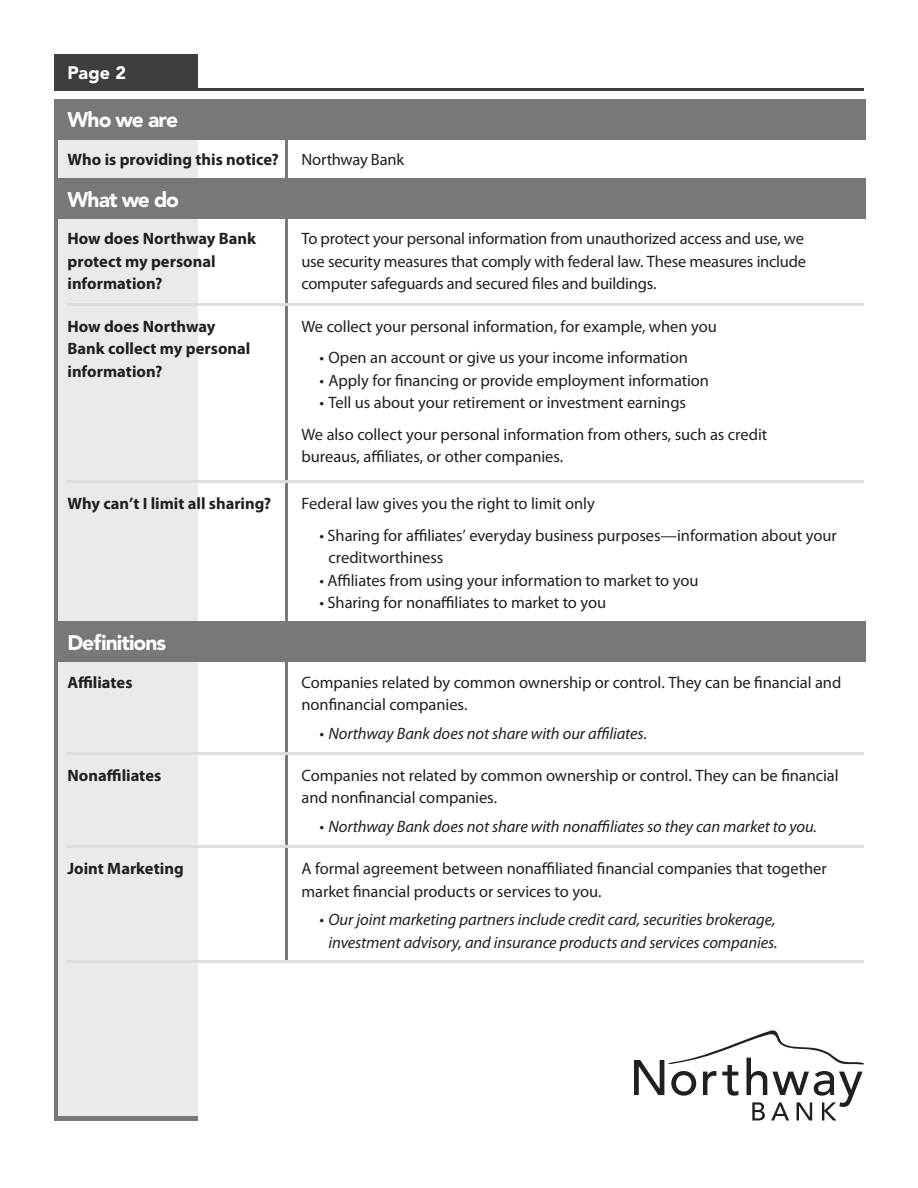
<style>
.page{position:relative;width:918px;height:1188px;background:#fff}
.page>*{position:absolute;margin:0;border:0;box-sizing:border-box;transform-origin:0 0}
.t1{font:900 21px "Avenir";letter-spacing:-.045em;color:#fff}
.t2{font:900 18px "Avenir";color:#fff}
.t3{font:16.5px/22.5px "Myriad Pro";letter-spacing:-.005em;color:#231f20}
.t4{font:italic 16.5px/22.5px "Myriad Pro";letter-spacing:-.005em;color:#231f20;text-align:center}
.t5{font:700 16.5px/22.5px "Myriad Pro";color:#231f20}
</style>
<div class="page">
<div style="left:54px;top:99px;width:144px;height:1021px;background:#76787b"></div>
<div style="left:58px;top:219px;width:797px;height:403px;background:linear-gradient(to right,#f2f2f2,#fff)"></div>
<div style="left:58px;top:644px;width:797px;height:472px;background:linear-gradient(to right,#f2f2f2,#fff)"></div>
<div style="left:54px;top:54px;width:144px;height:36px;background:#3e3e3f"></div>
<hr style="left:54px;top:88px;width:810px;height:3px;background:#3e3e3f">
<div style="left:58px;top:139px;width:797px;height:39px;background:linear-gradient(to right,#f2f2f2,#fff)"></div>
<div style="left:54px;top:99px;width:812px;height:40px;background:#76787b"></div>
<div style="left:54px;top:178px;width:812px;height:41px;background:#76787b"></div>
<svg style="left:634px;top:1030px;width:230px;height:90px"></svg>
<div style="left:54px;top:622px;width:812px;height:40px;background:#76787b"></div>
<hr style="left:285px;top:111px;width:3px;height:849px;background:#76787b">
<hr style="left:68px;top:303px;width:796px;height:3px;background:#dcdddf">
<hr style="left:68px;top:752px;width:796px;height:3px;background:#dcdddf">
<hr style="left:68px;top:845px;width:796px;height:3px;background:#dcdddf">
<hr style="left:68px;top:960px;width:796px;height:3px;background:#dcdddf">
<hr style="left:68px;top:480px;width:796px;height:3px;background:#dcdddf">
<p class="t2" style="left:68px;top:62px;width:60px">Page 2</p>
<p class="t1" style="left:68px;top:107px;width:112px">Who we are</p>
<p class="t5" style="left:68px;top:148px;width:213px">Who is providing this notice?</p>
<p class="t1" style="left:68px;top:187px;width:113px">What we do</p>
<p class="t5" style="left:68px;top:227px;width:190px">How does Northway Bank protect my personal information?</p>
<p class="t5" style="left:68px;top:314px;width:184px">How does Northway<br>Bank collect my personal information?</p>
<p class="t5" style="left:68px;top:492px;width:205px">Why can’t I limit all sharing?</p>
<p class="t1" style="left:68px;top:630px;width:100px">Definitions</p>
<p class="t5" style="left:68px;top:670px;width:67px">Affiliates</p>
<p class="t5" style="left:68px;top:764px;width:95px">Nonaffiliates</p>
<p class="t5" style="left:68px;top:857px;width:118px">Joint Marketing</p>
<p class="t3" style="left:302px;top:148px;width:104px">Northway Bank</p>
<p class="t3" style="left:302px;top:227px;width:506px">To protect your personal information from unauthorized access and use, we use security measures that comply with federal law. These measures include computer safeguards and secured files and buildings.</p>
<p class="t3" style="left:302px;top:315px;width:417px">We collect your personal information, for example, when you</p>
<p class="t3" style="left:320px;top:346px;width:370px">• Open an account or give us your income information</p>
<p class="t3" style="left:320px;top:369px;width:391px">• Apply for financing or provide employment information</p>
<p class="t3" style="left:302px;top:387px;width:467px;line-height:31.5px;text-indent:18px">• Tell us about your retirement or investment earnings<br>We also collect your personal information from others, such as credit</p>
<p class="t3" style="left:302px;top:445px;width:263px">bureaus, affiliates, or other companies.</p>
<p class="t3" style="left:302px;top:492px;width:295px">Federal law gives you the right to limit only</p>
<p class="t3" style="left:328px;top:524px;width:510px;text-indent:-9px">• Sharing for affiliates’ everyday business purposes—information about your creditworthiness</p>
<p class="t3" style="left:320px;top:569px;width:381px">• Affiliates from using your information to market to you</p>
<p class="t3" style="left:320px;top:591px;width:288px">• Sharing for nonaffiliates to market to you</p>
<p class="t3" style="left:302px;top:671px;width:541px">Companies related by common ownership or control. They can be financial and nonfinancial companies.</p>
<p class="t4" style="left:320px;top:722px;width:329px">• Northway Bank does not share with our affiliates.</p>
<p class="t3" style="left:302px;top:764px;width:539px">Companies not related by common ownership or control. They can be financial and nonfinancial companies.</p>
<p class="t4" style="left:320px;top:815px;width:499px">• Northway Bank does not share with nonaffiliates so they can market to you.</p>
<p class="t3" style="left:302px;top:857px;width:527px">A formal agreement between nonaffiliated financial companies that together market financial products or services to you.</p>
<p class="t4" style="left:320px;top:908px;width:460px">• Our joint marketing partners include credit card, securities brokerage, investment advisory, and insurance products and services companies.</p>
</div>
